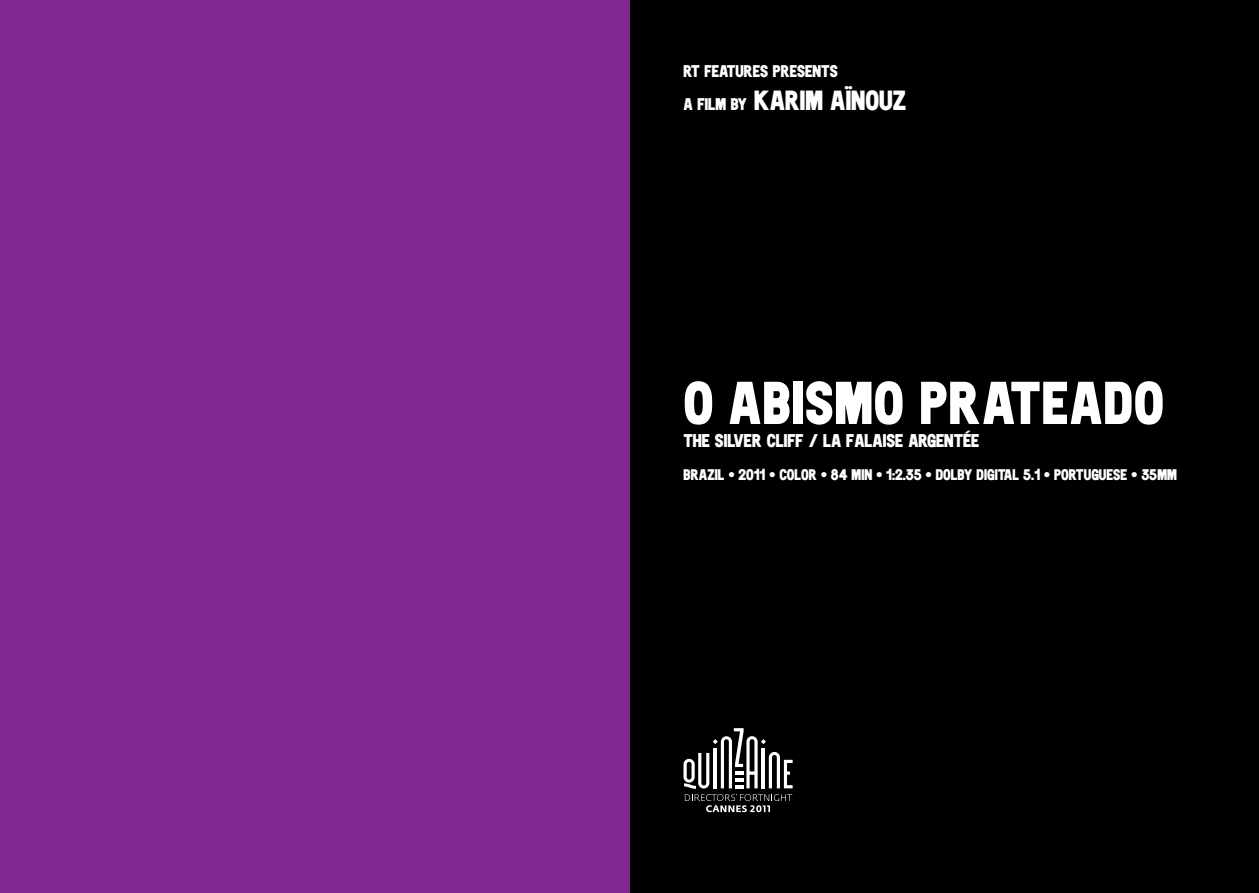
<style>
.page{position:relative;width:1259px;height:893px;background:#fff}
.page>*{position:absolute;margin:0;border:0;box-sizing:border-box;transform-origin:0 0}
.t1{font:58.5px "Double DNF Fill";letter-spacing:.02em;color:#fff}
.t2{font:27px "Double DNF Fill";color:#fff}
.t3{font:18px "Double DNF Fill";color:#fff}
.t4{font:16.5px "Double DNF Fill";color:#fff}
.t5{font:15px "Double DNF Fill";color:#fff}
.s1{font-size:16.5px}
</style>
<div class="page">
<div style="left:629px;top:0;width:630px;height:893px;background:#000"></div>
<div style="left:0;top:0;width:629px;height:893px;background:#812990"></div>
<svg style="left:683px;top:728px;width:109px;height:84px"></svg>
<p class="t4" style="left:683px;top:61px;width:156px">RT FEATURES PRESENTS</p>
<h2 class="t2" style="left:683px;top:83px;width:224px"><span class="s1">A FILM BY</span> KARIM AÏNOUZ</h2>
<h1 class="t1" style="left:683px;top:367px;width:482px">O ABISMO PRATEADO</h1>
<p class="t3" style="left:683px;top:429px;width:297px">THE SILVER CLIFF / LA FALAISE ARGENTÉE</p>
<p class="t5" style="left:683px;top:465px;width:495px">BRAZIL • 2011 • COLOR • 84 MIN • 1:2.35 • DOLBY DIGITAL 5.1 • PORTUGUESE • 35MM</p>
</div>
